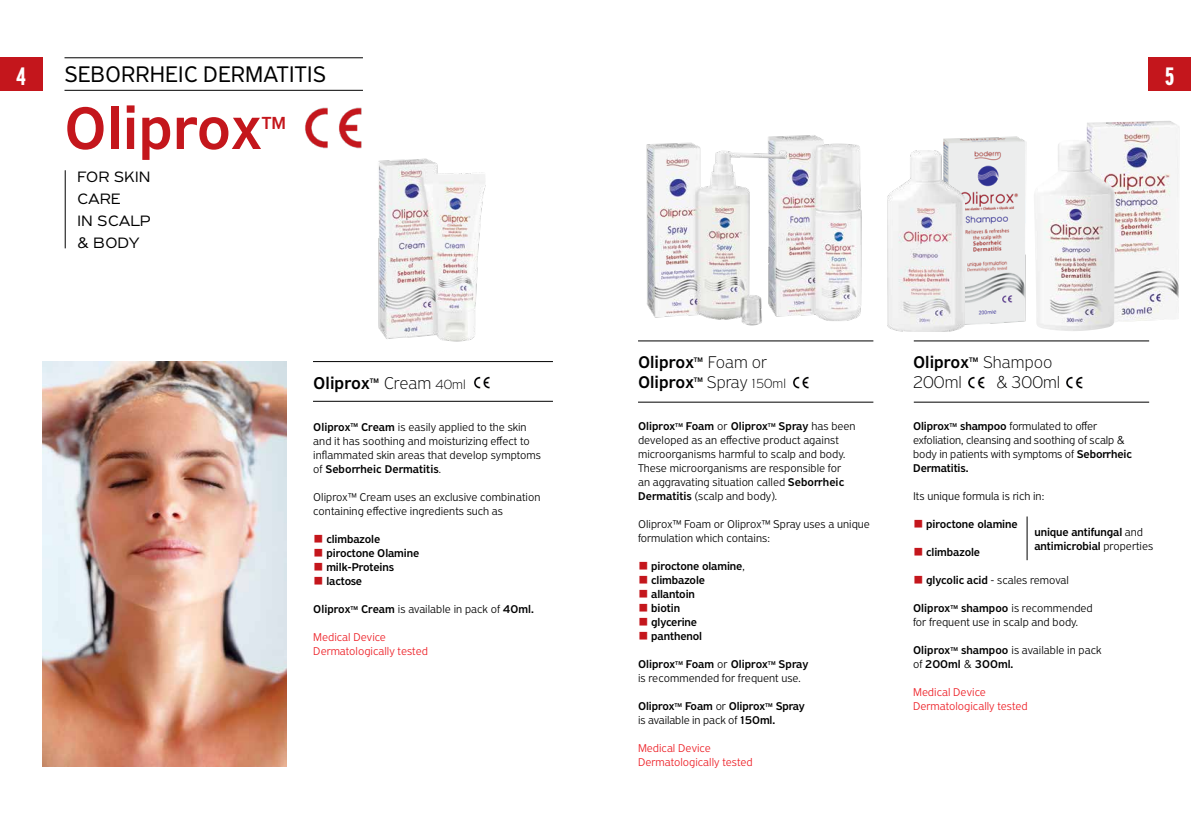
<style>
.page{position:relative;width:1191px;height:823px;background:#fff}
.page>*{position:absolute;margin:0;border:0;box-sizing:border-box;transform-origin:0 0}
.t1{font:500 63.7px "PF Grand Gothic";color:#c4161c}
.t2{font:700 27px "PF Grand Gothic Comp";color:#fff}
.t3{font:24px "PF Grand Gothic";color:#000}
.t4{font:500 18.6px "PF Grand Gothic";color:#c4161c}
.t5{font:100 18.2px "PF Grand Gothic";color:#000}
.t6{font:500 18.2px "PF Grand Gothic";color:#000}
.t7{font:100 18px "PF Grand Gothic";color:#000}
.t8{font:500 18px "PF Grand Gothic";color:#000}
.t9{font:16px/22px "PF Grand Gothic Wide";letter-spacing:-.005em;color:#000}
.t10{font:300 12px/14px "PF Grand Gothic";color:#000}
.t11{font:500 12px/14px "PF Grand Gothic";letter-spacing:-.01em;color:#000}
.t12{font:300 12px/14px "PF Grand Gothic";color:#ed1d24}
.t13{font:500 7px "PF Grand Gothic";color:#000}
.s1{font-size:14.1px}
.s2{font-weight:500}
.s3{font-family:"PF Grand Gothik Extended";font-weight:300;color:#c4161c}
.s4{font-size:14px}
.s5{font-weight:300}
.s6{font-family:"PF Grand Gothik Extended";color:#c4161c}
</style>
<div class="page">
<img style="left:768px;top:135px;width:94px;height:186px">
<img style="left:646px;top:137px;width:141px;height:189px">
<img style="left:305px;top:107px;width:57px;height:42px">
<img style="left:43px;top:361px;width:243px;height:404px">
<img style="left:378px;top:158px;width:108px;height:183px">
<img style="left:943px;top:136px;width:84px;height:190px">
<img style="left:1086px;top:121px;width:93px;height:201px">
<img style="left:1034px;top:140px;width:81px;height:191px">
<img style="left:887px;top:150px;width:77px;height:181px">
<img style="left:968px;top:376px;width:17px;height:13px">
<img style="left:1066px;top:376px;width:17px;height:13px">
<img style="left:474px;top:376px;width:16px;height:13px">
<hr style="left:64px;top:90px;width:299px;height:1px;background:#000">
<hr style="left:64px;top:58px;width:299px;height:1px;background:#000">
<div style="left:0;top:58px;width:43px;height:33px;background:#c4161c"></div>
<div style="left:1148px;top:58px;width:43px;height:33px;background:#c4161c"></div>
<hr style="left:65px;top:170px;width:1px;height:78px;background:#000">
<hr style="left:313px;top:361px;width:240px;height:1px;background:#000">
<hr style="left:313px;top:401px;width:240px;height:1px;background:#000">
<img style="left:793px;top:376px;width:16px;height:13px">
<hr style="left:638px;top:340px;width:235px;height:1px;background:#000">
<hr style="left:913px;top:340px;width:236px;height:1px;background:#000">
<hr style="left:638px;top:402px;width:235px;height:1px;background:#000">
<hr style="left:913px;top:402px;width:236px;height:1px;background:#000">
<hr style="left:1026px;top:516px;width:1px;height:44px;background:#000">
<h3 class="t3" style="left:64px;top:61px;width:263px">SEBORRHEIC DERMATITIS</h3>
<h2 class="t2" style="left:16px;top:61px;width:11px">4</h2>
<h2 class="t2" style="left:1164px;top:61px;width:12px">5</h2>
<h1 class="t1" style="left:64px;top:92px;width:199px">Oliprox</h1>
<h3 class="t4" style="left:262px;top:113px;width:26px">TM</h3>
<h3 class="t9" style="left:77px;top:166px;width:75px">FOR SKIN<br>CARE<br>IN SCALP &amp; BODY</h3>
<h3 class="t6" style="left:313px;top:372px;width:58px">Oliprox</h3>
<p class="t13" style="left:370px;top:376px;width:11px">TM</p>
<h3 class="t5" style="left:384px;top:372px;width:83px">Cream <span class="s1">40ml</span></h3>
<p class="t10" style="left:313px;top:419px;width:229px"><span class="s2">Oliprox</span><sup>TM</sup> <span class="s2">Cream</span> is easily applied to the skin and it has soothing and moisturizing effect to inflammated skin areas that develop symptoms of <span class="s2">Seborrheic Dermatitis</span>.</p>
<p class="t10" style="left:313px;top:489px;width:229px">Oliprox™ Cream uses an exclusive combination containing effective ingredients such as</p>
<p class="t11" style="left:313px;top:531px;width:69px"><span class="s3">■</span> climbazole</p>
<p class="t11" style="left:313px;top:546px;width:108px"><span class="s3">■</span> piroctone Olamine</p>
<p class="t11" style="left:313px;top:560px;width:83px"><span class="s3">■</span> milk-Proteins</p>
<p class="t11" style="left:313px;top:574px;width:50px"><span class="s3">■</span> lactose</p>
<p class="t10" style="left:313px;top:601px;width:222px"><span class="s2">Oliprox</span><sup>TM</sup> <span class="s2">Cream</span> is available in pack of <span class="s2">40ml.</span></p>
<p class="t12" style="left:313px;top:629px;width:116px">Medical Device<br>Dermatologically tested</p>
<h3 class="t8" style="left:638px;top:351px;width:57px">Oliprox</h3>
<p class="t13" style="left:694px;top:355px;width:11px">TM</p>
<h3 class="t7" style="left:708px;top:352px;width:60px">Foam or</h3>
<h3 class="t8" style="left:638px;top:371px;width:57px">Oliprox</h3>
<p class="t13" style="left:694px;top:375px;width:11px">TM</p>
<h3 class="t7" style="left:707px;top:372px;width:81px">Spray <span class="s4">150ml</span></h3>
<p class="t10" style="left:638px;top:419px;width:219px"><span class="s2">Oliprox</span><sup>TM</sup> <span class="s2">Foam</span> or <span class="s2">Oliprox</span><sup>TM</sup> <span class="s2">Spray</span> has been developed as an effective product against microorganisms harmful to scalp and body.<br>These microorganisms are responsible for an aggravating situation called <span class="s2">Seborrheic Dermatitis</span> (scalp and body).</p>
<p class="t10" style="left:638px;top:517px;width:233px">Oliprox™ Foam or Oliprox™ Spray uses a unique formulation which contains:</p>
<p class="t11" style="left:638px;top:559px;width:108px"><span class="s3">■</span> piroctone olamine<span class="s5">,</span></p>
<p class="t11" style="left:638px;top:573px;width:69px"><span class="s3">■</span> climbazole</p>
<p class="t11" style="left:638px;top:587px;width:59px"><span class="s3">■</span> allantoin</p>
<p class="t11" style="left:638px;top:601px;width:44px"><span class="s3">■</span> biotin</p>
<p class="t11" style="left:638px;top:615px;width:61px"><span class="s3">■</span> glycerine</p>
<p class="t11" style="left:638px;top:629px;width:66px"><span class="s3">■</span> panthenol</p>
<p class="t10" style="left:638px;top:657px;width:172px"><span class="s2">Oliprox</span><sup>TM</sup> <span class="s2">Foam</span> or <span class="s2">Oliprox</span><sup>TM</sup> <span class="s2">Spray </span>is recommended for frequent use.</p>
<p class="t11" style="left:638px;top:699px;width:168px">Oliprox<sup>TM</sup> Foam <span class="s5">or</span> Oliprox<sup>TM</sup> Spray <span class="s5">is available in pack of</span> 150ml.</p>
<p class="t12" style="left:638px;top:741px;width:116px">Medical Device<br>Dermatologically tested</p>
<h3 class="t8" style="left:913px;top:351px;width:57px">Oliprox</h3>
<p class="t13" style="left:969px;top:355px;width:11px">TM</p>
<h3 class="t7" style="left:983px;top:352px;width:71px">Shampoo</h3>
<h3 class="t7" style="left:913px;top:372px;width:50px">200ml</h3>
<h3 class="t7" style="left:996px;top:372px;width:66px">&amp; 300ml</h3>
<p class="t10" style="left:913px;top:419px;width:220px"><span class="s2">Oliprox</span><sup>TM</sup> <span class="s2">shampoo</span> formulated to offer exfoliation, cleansing and soothing of scalp &amp; body in patients with symptoms of <span class="s2">Seborrheic Dermatitis.</span></p>
<p class="t10" style="left:913px;top:489px;width:133px">Its unique formula is rich in:</p>
<p class="t11" style="left:913px;top:517px;width:106px"><span class="s3">■</span> piroctone olamine</p>
<p class="t11" style="left:913px;top:545px;width:69px"><span class="s3">■</span> climbazole</p>
<p class="t10" style="left:913px;top:573px;width:157px"><span class="s6">■</span> <span class="s2">glycolic acid</span> - scales removal</p>
<p class="t10" style="left:913px;top:601px;width:181px"><span class="s2">Oliprox</span><sup>TM</sup> <span class="s2">shampoo</span> is recommended for frequent use in scalp and body.</p>
<p class="t11" style="left:913px;top:643px;width:190px">Oliprox<sup>TM</sup> shampoo <span class="s5">is available in pack of</span> 200ml <span class="s5">&amp;</span> 300ml.</p>
<p class="t12" style="left:913px;top:685px;width:116px">Medical Device<br>Dermatologically tested</p>
<p class="t11" style="left:1034px;top:524px;width:120px">unique antifungal <span class="s5">and </span>antimicrobial <span class="s5">properties</span></p>
</div>
